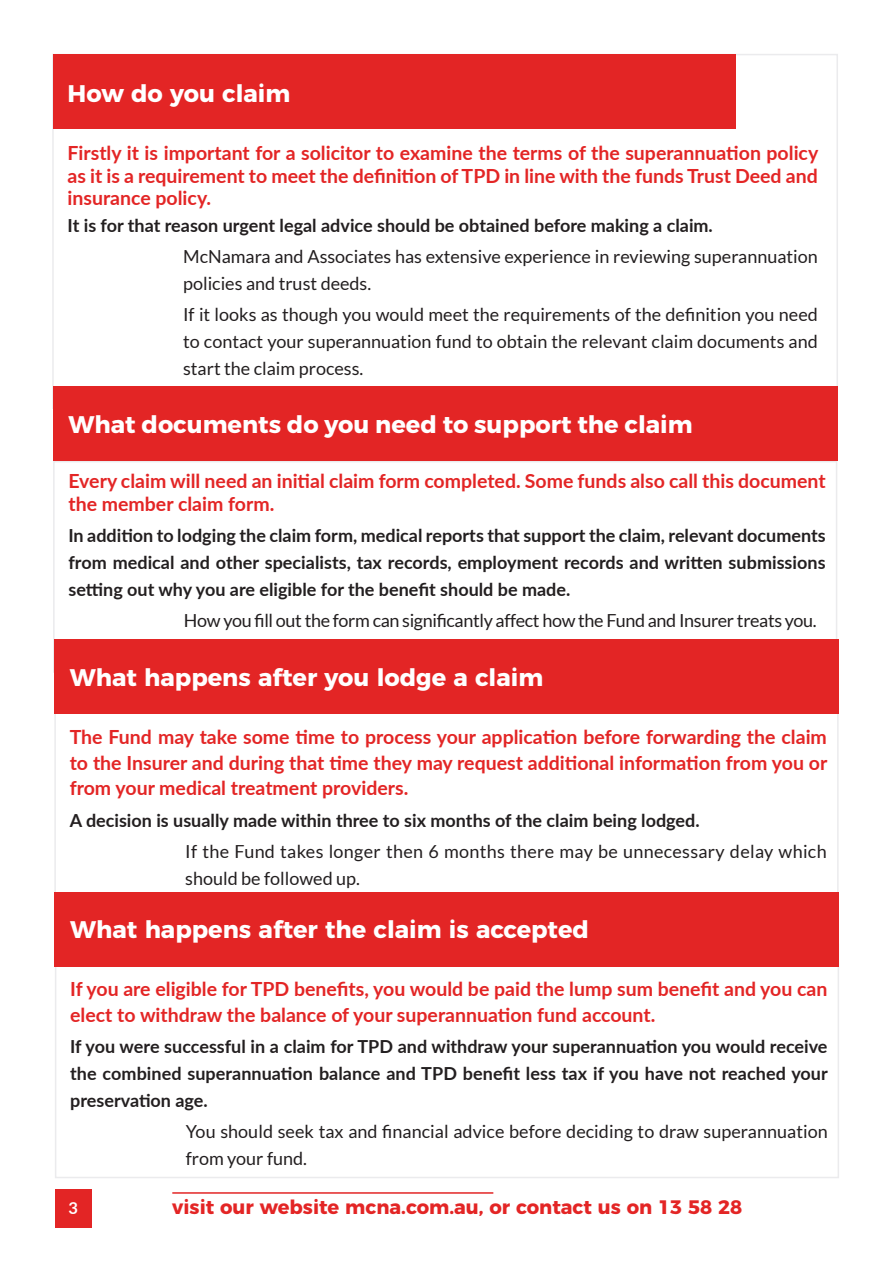
<style>
.page{position:relative;width:893px;height:1263px;background:#fff}
.page>*{position:absolute;margin:0;border:0;box-sizing:border-box;transform-origin:0 0}
.body_copy{font:700 24px "Montserrat";color:#fff}
.body_copy-2{font:700 19.5px/22.5px "Lato";color:#e32525;text-align:justify}
.Intro{font:700 19.5px "Montserrat";color:#e32525}
.body_copy-3{font:700 18px/27px "Lato";color:#231f20;text-align:justify}
.indent_body_copy{font:18px/27px "Lato";color:#231f20}
.indent_body_copy-2{font:18px "Lato";letter-spacing:-.02em;color:#231f20}
.indent_body_copy-3{font:700 16.5px "Lato";color:#fff}
.s1{font-family:"Lato";font-size:19.5px;color:#e32525}
</style>
<div class="page">
<div style="left:52px;top:54px;width:786px;height:355px;background:#fff;border:2px solid #ebebed"></div>
<div style="left:53px;top:461px;width:784px;height:212px;background:#fff;border:2px solid #ebebed"></div>
<div style="left:54px;top:692px;width:785px;height:211px;background:#fff;border:2px solid #ebebed"></div>
<div style="left:55px;top:944px;width:784px;height:234px;background:#fff;border:2px solid #ebebed"></div>
<div style="left:55px;top:1189px;width:36px;height:39px;background:#e32525"></div>
<hr style="left:172px;top:1192px;width:321px;height:2px;background:#e32525">
<div style="left:53px;top:55px;width:683px;height:74px;background:#e32525"></div>
<div style="left:53px;top:386px;width:784px;height:75px;background:#e32525"></div>
<div style="left:54px;top:640px;width:784px;height:74px;background:#e32525"></div>
<div style="left:55px;top:892px;width:784px;height:74px;background:#e32525"></div>
<p class="body_copy" style="left:68px;top:74px;width:224px">How do you claim</p>
<p class="body_copy-2" style="left:68px;top:141px;width:752px">Firstly it is important for a solicitor to examine the terms of the superannuation policy as it is a requirement to meet the definition of TPD in line with the funds Trust Deed and insurance policy.</p>
<p class="body_copy-3" style="left:68px;top:211px;width:647px">It is for that reason urgent legal advice should be obtained before making a claim.</p>
<p class="indent_body_copy" style="left:183px;top:243px;width:636px">McNamara and Associates has extensive experience in reviewing superannuation policies and trust deeds.</p>
<p class="indent_body_copy" style="left:183px;top:301px;width:636px;text-align:justify">If it looks as though you would meet the requirements of the definition you need to contact your superannuation fund to obtain the relevant claim documents and start the claim process.</p>
<p class="body_copy" style="left:68px;top:404px;width:759px">What documents do you need to support the claim<span class="s1">is a bit different</span></p>
<p class="body_copy-2" style="left:68px;top:469px;width:759px">Every claim will need an initial claim form completed. Some funds also call this document the member claim form.</p>
<p class="body_copy-3" style="left:68px;top:521px;width:759px">In addition to lodging the claim form, medical reports that support the claim, relevant documents from medical and other specialists, tax records, employment records and written submissions setting out why you are eligible for the benefit should be made.</p>
<p class="indent_body_copy-2" style="left:184px;top:611px;width:634px">How you fill out the form can significantly affect how the Fund and Insurer treats you.</p>
<p class="body_copy" style="left:70px;top:658px;width:475px">What happens after you lodge a claim</p>
<p class="body_copy-2" style="left:70px;top:723px;width:759px;line-height:25.5px">The Fund may take some time to process your application before forwarding the claim to the Insurer and during that time they may request additional information from you or from your medical treatment providers.</p>
<p class="body_copy-3" style="left:70px;top:806px;width:631px">A decision is usually made within three to six months of the claim being lodged.</p>
<p class="indent_body_copy" style="left:185px;top:838px;width:643px">If the Fund takes longer then 6 months there may be unnecessary delay which should be followed up.</p>
<p class="body_copy" style="left:70px;top:910px;width:520px">What happens after the claim is accepted</p>
<p class="body_copy-2" style="left:70px;top:976px;width:759px;line-height:25.5px">If you are eligible for TPD benefits, you would be paid the lump sum benefit and you can elect to withdraw the balance of your superannuation fund account.</p>
<p class="body_copy-3" style="left:70px;top:1032px;width:759px">If you were successful in a claim for TPD and withdraw your superannuation you would receive the combined superannuation balance and TPD benefit less tax if you have not reached your preservation age.</p>
<p class="indent_body_copy" style="left:186px;top:1118px;width:643px">You should seek tax and financial advice before deciding to draw superannuation from your fund.</p>
<p class="indent_body_copy-3" style="left:68px;top:1195px;width:11px">3</p>
<p class="Intro" style="left:172px;top:1191px;width:571px">visit our website mcna.com.au, or contact us on 13 58 28</p>
</div>
